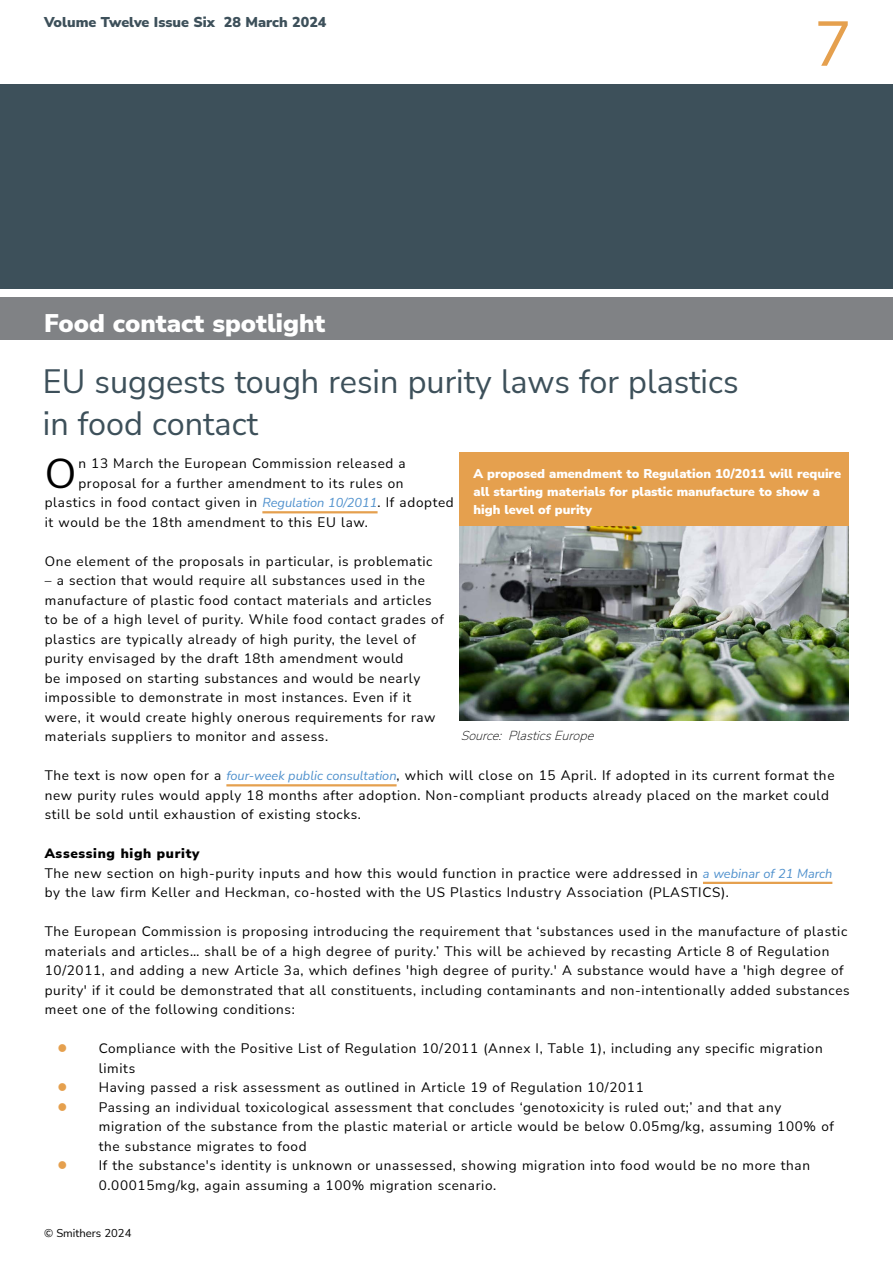
<style>
.page{position:relative;width:893px;height:1263px;background:#fff}
.page>*{position:absolute;margin:0;border:0;box-sizing:border-box;transform-origin:0 0}
.t1{font:63px "Nunito Sans";color:#e5a04e}
.t2{font:41.1px "Nunito Sans";color:#000}
.t3{font:33px/42px "Nunito Sans";color:#3d505a}
.t4{font:900 25.5px "Nunito Sans";color:#fff}
.t5{font:900 14.25px "Nunito Sans";color:#3d505a}
.t6{font:13.5px/19.5px "Nunito Sans";letter-spacing:.05em;color:#000}
.t7{font:900 12.75px/18px "Nunito Sans";color:#fff}
.t8{font:italic 200 12.75px "Nunito Sans";color:#000}
.t9{font:11.25px "Nunito Sans";color:#000}
.s1{font-style:italic;font-size:12.75px;color:#5091cd}
.s2{font-weight:900}
.s3{color:#e5a04e}
</style>
<div class="page">
<hr style="left:262px;top:511px;width:116px;height:2px;background:#e5a04e">
<hr style="left:226px;top:784px;width:171px;height:2px;background:#e5a04e">
<hr style="left:703px;top:882px;width:129px;height:2px;background:#e5a04e">
<div style="left:0;top:298px;width:893px;height:42px;background:#808285"></div>
<div style="left:459px;top:452px;width:390px;height:74px;background:#e5a04e"></div>
<div style="left:0;top:85px;width:893px;height:204px;background:#3d505a"></div>
<img style="left:459px;top:526px;width:390px;height:195px">
<p class="t5" style="left:44px;top:12px;width:284px">Volume Twelve Issue Six 28 March 2024</p>
<h1 class="t1" style="left:814px;top:0;width:39px">7</h1>
<h3 class="t4" style="left:44px;top:305px;width:283px">Food contact spotlight</h3>
<h3 class="t3" style="left:43px;top:360px;width:697px">EU suggests tough resin purity laws for plastics in food contact</h3>
<h2 class="t2" style="left:45px;top:445px;width:33px">O</h2>
<p class="t6" style="left:78px;top:453px;width:329px">n 13 March the European Commission released a</p>
<p class="t7" style="left:473px;top:464px;width:369px">A proposed amendment to Regulation 10/2011 will require all starting materials for plastic manufacture to show a high level of purity</p>
<p class="t6" style="left:78px;top:473px;width:327px">proposal for a further amendment to its rules on</p>
<p class="t6" style="left:45px;top:492px;width:410px">plastics in food contact given in <span class="s1">Regulation 10/2011</span>. If adopted</p>
<p class="t6" style="left:45px;top:512px;width:325px">it would be the 18th amendment to this EU law.</p>
<p class="t6" style="left:45px;top:551px;width:389px">One element of the proposals in particular, is problematic</p>
<p class="t6" style="left:45px;top:570px;width:401px">– a section that would require all substances used in the manufacture of plastic food contact materials and articles to be of a high level of purity. While food contact grades of plastics are typically already of high purity, the level of purity envisaged by the draft 18th amendment would<br>be imposed on starting substances and would be nearly impossible to demonstrate in most instances. Even if it were, it would create highly onerous requirements for raw materials suppliers to monitor and assess.</p>
<p class="t6" style="left:45px;top:765px;width:791px">The text is now open for a <span class="s1">four-week public consultation</span>, which will close on 15 April. If adopted in its current format the new purity rules would apply 18 months after adoption. Non-compliant products already placed on the market could still be sold until exhaustion of existing stocks.</p>
<p class="t6" style="left:45px;top:843px;width:789px"><span class="s2">Assessing high purity<br></span>The new section on high-purity inputs and how this would function in practice were addressed in <span class="s1">a webinar of 21 March </span>by the law firm Keller and Heckman, co-hosted with the US Plastics Industry Association (PLASTICS).</p>
<p class="t6" style="left:45px;top:921px;width:806px">The European Commission is proposing introducing the requirement that ‘substances used in the manufacture of plastic materials and articles… shall be of a high degree of purity.’ This will be achieved by recasting Article 8 of Regulation 10/2011, and adding a new Article 3a, which defines 'high degree of purity.' A substance would have a 'high degree of purity' if it could be demonstrated that all constituents, including contaminants and non-intentionally added substances meet one of the following conditions:</p>
<p class="t6" style="left:99px;top:1038px;width:725px;text-indent:-41px"><span class="s3">●</span> Compliance with the Positive List of Regulation 10/2011 (Annex I, Table 1), including any specific migration limits</p>
<p class="t6" style="left:58px;top:1077px;width:588px"><span class="s3">●</span> Having passed a risk assessment as outlined in Article 19 of Regulation 10/2011</p>
<p class="t6" style="left:99px;top:1097px;width:737px;text-indent:-41px"><span class="s3">●</span> Passing an individual toxicological assessment that concludes ‘genotoxicity is ruled out;’ and that any migration of the substance from the plastic material or article would be below 0.05mg/kg, assuming 100% of the substance migrates to food</p>
<p class="t6" style="left:99px;top:1155px;width:713px;text-indent:-41px"><span class="s3">●</span> If the substance's identity is unknown or unassessed, showing migration into food would be no more than<br>0.00015mg/kg, again assuming a 100% migration scenario.</p>
<p class="t8" style="left:461px;top:727px;width:139px">Source: PlasticsEurope</p>
<p class="t9" style="left:44px;top:1226px;width:89px">© Smithers 2024</p>
</div>
